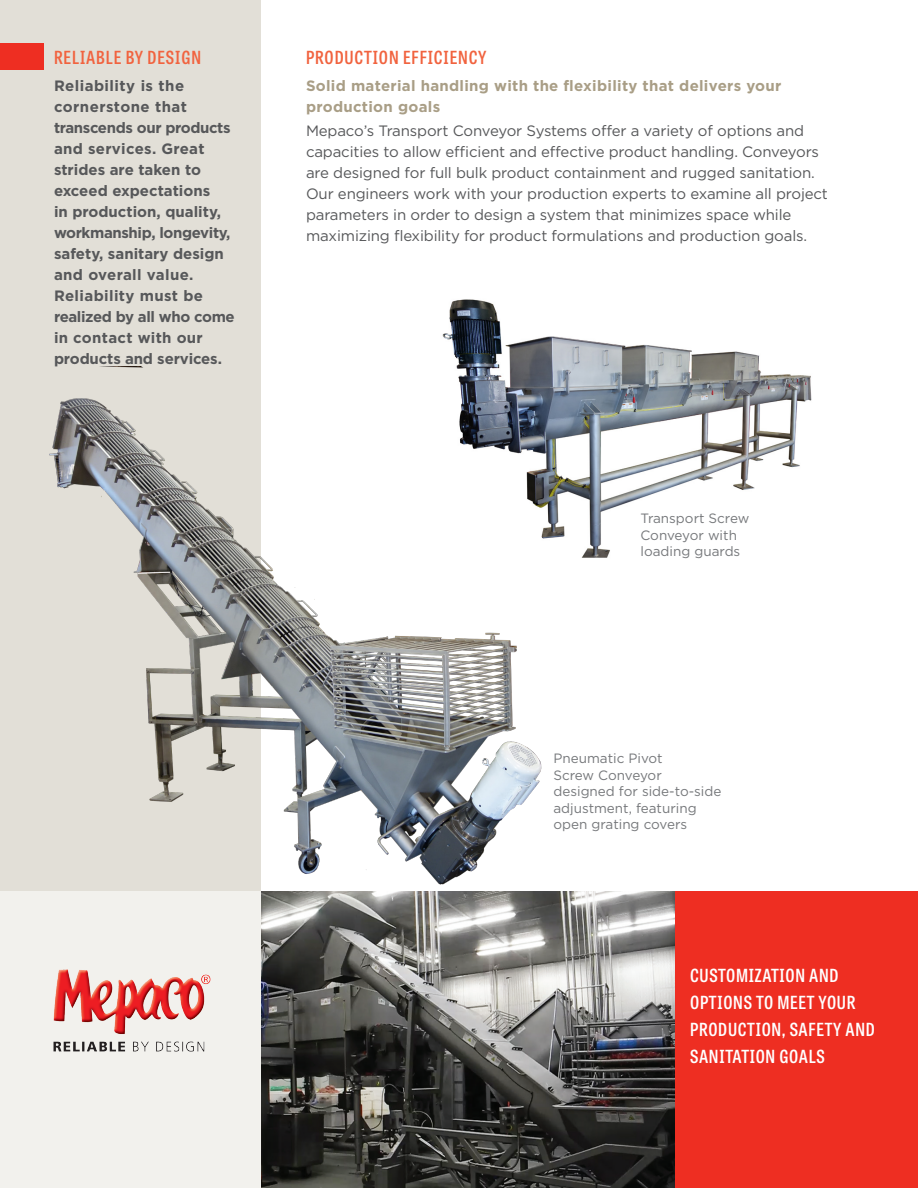
<style>
.page{position:relative;width:918px;height:1188px;background:#fff}
.page>*{position:absolute;margin:0;border:0;box-sizing:border-box;transform-origin:0 0}
.t1{font:600 18px/27px "Tablet Gothic Condensed";letter-spacing:.04em;color:#fff}
.t2{font:600 18px "Tablet Gothic Condensed";letter-spacing:.05em;color:#f1633f}
.t3{font:15px/21px "Gotham";letter-spacing:-.01em;color:#57585a}
.t4{font:700 15px/21px "Gotham";color:#57585a}
.t5{font:700 15px/21px "Gotham";letter-spacing:.02em;color:#a99e86}
.Paragraph_Style_1{font:13.5px/16.5px "Gotham";color:#76787b}
</style>
<div class="page">
<div style="left:261px;top:891px;width:657px;height:297px;background:#ee2e22"></div>
<div style="left:0;top:0;width:261px;height:1188px;background:#e2dfd7"></div>
<div style="left:0;top:891px;width:261px;height:297px;background:#f6f5f2"></div>
<div style="left:0;top:43px;width:43px;height:27px;background:#ee2e22"></div>
<img style="left:53px;top:969px;width:158px;height:83px">
<img style="left:261px;top:891px;width:414px;height:297px">
<img style="left:49px;top:366px;width:496px;height:563px">
<img style="left:420px;top:299px;width:392px;height:270px">
<p class="t2" style="left:54px;top:45px;width:149px">RELIABLE BY DESIGN</p>
<p class="t4" style="left:54px;top:75px;width:182px">Reliability is the cornerstone that transcends our products and services. Great strides are taken to exceed expectations<br>in production, quality, workmanship, longevity, safety, sanitary design and overall value.<br>Reliability must be realized by all who come in contact with our products and services.</p>
<p class="t5" style="left:306px;top:75px;width:477px">Solid material handling with the flexibility that delivers your production goals</p>
<p class="t2" style="left:306px;top:45px;width:182px">PRODUCTION EFFICIENCY</p>
<p class="t3" style="left:306px;top:120px;width:524px">Mepaco’s Transport Conveyor Systems offer a variety of options and capacities to allow efficient and effective product handling. Conveyors are designed for full bulk product containment and rugged sanitation.<br>Our engineers work with your production experts to examine all project parameters in order to design a system that minimizes space while maximizing flexibility for product formulations and production goals.</p>
<p class="Paragraph_Style_1" style="left:703px;top:508px;width:98px">Bulk Dry Food</p>
<p class="Paragraph_Style_1" style="left:640px;top:510px;width:110px">Transport Screw<br>Conveyor with</p>
<p class="Paragraph_Style_1" style="left:640px;top:543px;width:101px">loading guards</p>
<p class="Paragraph_Style_1" style="left:553px;top:750px;width:111px">Pneumatic Pivot<br>Screw Conveyor</p>
<p class="Paragraph_Style_1" style="left:553px;top:783px;width:170px">designed for side-to-side</p>
<p class="Paragraph_Style_1" style="left:553px;top:799px;width:145px">adjustment, featuring</p>
<p class="Paragraph_Style_1" style="left:553px;top:816px;width:135px">open grating covers</p>
<p class="t1" style="left:690px;top:962px;width:186px">CUSTOMIZATION AND<br>OPTIONS TO MEET YOUR<br>PRODUCTION, SAFETY AND<br>SANITATION GOALS</p>
</div>
